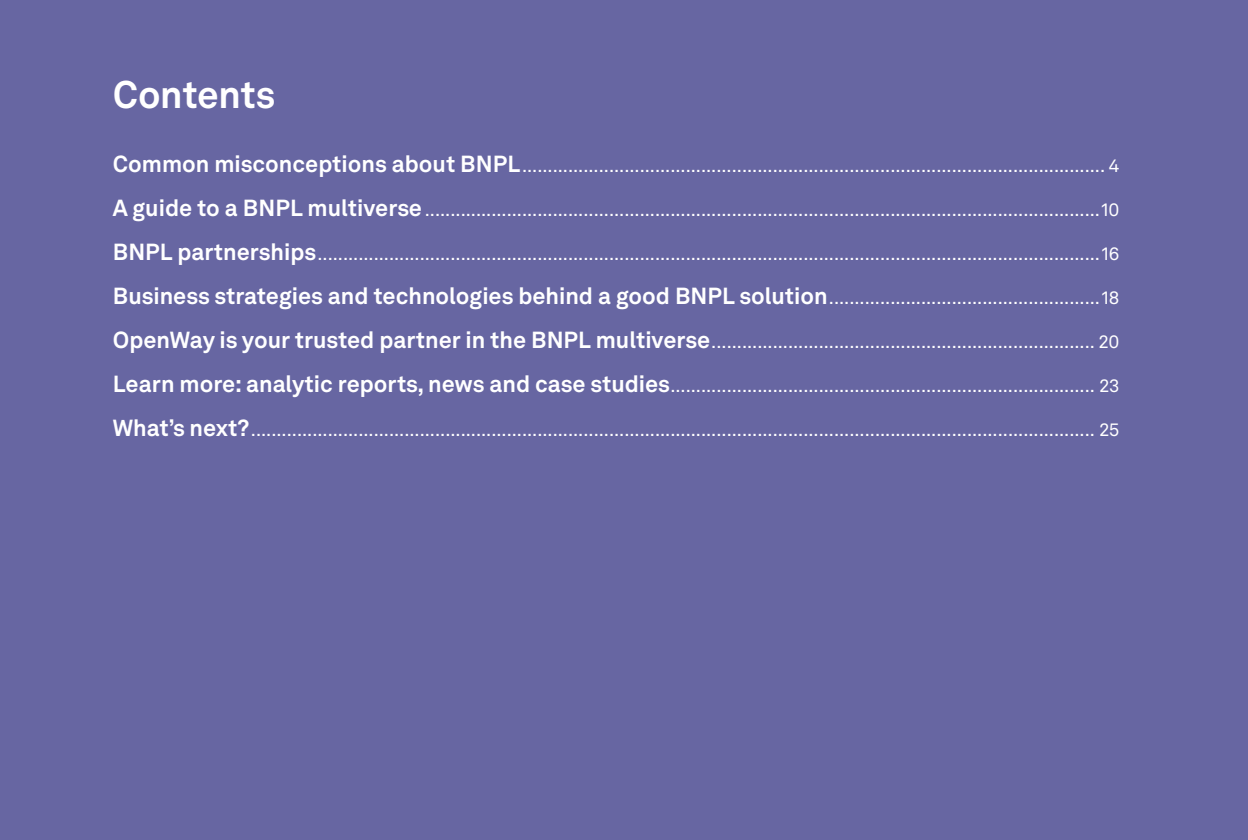
<style>
.page{position:relative;width:1248px;height:840px;background:#fff}
.page>*{position:absolute;margin:0;border:0;box-sizing:border-box;transform-origin:0 0}
.t1{font:700 38px "Akkurat LL";letter-spacing:-.01em;color:#fff}
.t2{font:700 23px "Akkurat LL";color:#fff}
.t3{font:18px "Akkurat LL";color:#fff}
.s1{font-weight:700;font-size:23px}
.s2{font-weight:400;font-size:18px}
</style>
<div class="page">
<div style="left:0;top:0;width:1247px;height:839px;background:#6766a2"></div>
<h1 class="t1" style="left:113px;top:65px;width:164px">Contents</h1>
<p class="t3" style="left:113px;top:152px;width:1008px"><span class="s1">Common misconceptions about BNPL</span>.................................................................................................................. 4</p>
<p class="t3" style="left:113px;top:196px;width:1007px"><span class="s1">A guide to a BNPL multiverse</span>....................................................................................................................................10</p>
<p class="t3" style="left:113px;top:240px;width:1007px"><span class="s1">BNPL partnerships</span>.........................................................................................................................................................16</p>
<p class="t2" style="left:113px;top:278px;width:1007px">Business strategies and technologies behind a good BNPL solution<span class="s2">.....................................................18</span></p>
<p class="t3" style="left:113px;top:328px;width:1008px"><span class="s1">OpenWay is your trusted partner in the BNPL multiverse</span>........................................................................... 20</p>
<p class="t3" style="left:113px;top:372px;width:1008px"><span class="s1">Learn more: analytic reports, news and case studies</span>................................................................................... 23</p>
<p class="t3" style="left:113px;top:416px;width:1008px"><span class="s1">What’s next?</span>..................................................................................................................................................................... 25</p>
</div>
